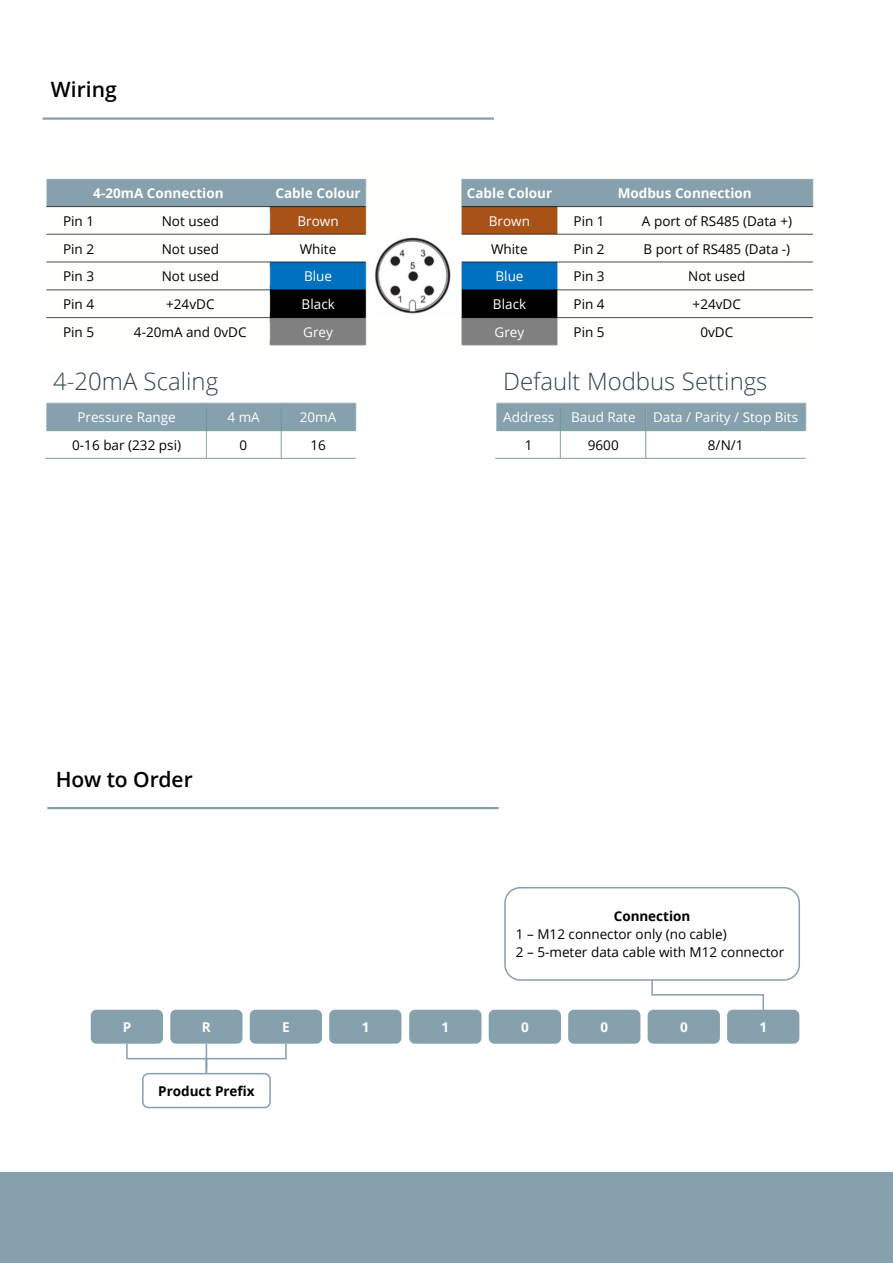
<style>
.page{position:relative;width:893px;height:1263px;background:#fff}
.page>*{position:absolute;margin:0;border:0;box-sizing:border-box;transform-origin:0 0}
.t1{font:300 24px "Open Sans";color:#304552}
.t2{font:600 21px "Open Sans";color:#000}
.t3{font:13.5px/18.3px "Open Sans";color:#000}
.t4{font:13.5px "Open Sans";color:#fff}
.t5{font:700 13.5px "Open Sans";color:#fff}
.t6{font:700 13.5px "Open Sans";color:#000}
</style>
<div class="page">
<div style="left:0;top:1172px;width:893px;height:91px;background:#86a0ad"></div>
<hr style="left:47px;top:807px;width:452px;height:2px;background:#86a0ad">
<div style="left:142px;top:1073px;width:129px;height:35px;border:2px solid #86a0ad;border-radius:6px"></div>
<div style="left:409px;top:1010px;width:72px;height:34px;background:#86a0ad;border-radius:6px"></div>
<div style="left:489px;top:1010px;width:72px;height:34px;background:#86a0ad;border-radius:6px"></div>
<div style="left:568px;top:1010px;width:72px;height:34px;background:#86a0ad;border-radius:6px"></div>
<div style="left:648px;top:1010px;width:72px;height:34px;background:#86a0ad;border-radius:6px"></div>
<div style="left:91px;top:1010px;width:72px;height:34px;background:#86a0ad;border-radius:6px"></div>
<div style="left:170px;top:1010px;width:73px;height:34px;background:#86a0ad;border-radius:6px"></div>
<div style="left:329px;top:1010px;width:72px;height:34px;background:#86a0ad;border-radius:6px"></div>
<div style="left:250px;top:1010px;width:72px;height:34px;background:#86a0ad;border-radius:6px"></div>
<div style="left:727px;top:1010px;width:72px;height:34px;background:#86a0ad;border-radius:6px"></div>
<div style="left:504px;top:887px;width:296px;height:94px;border:2px solid #86a0ad;border-radius:15px"></div>
<svg style="left:651px;top:978px;width:114px;height:33px"></svg>
<svg style="left:125px;top:1042px;width:162px;height:33px"></svg>
<img style="left:46px;top:178px;width:768px;height:168px">
<img style="left:374px;top:238px;width:80px;height:76px">
<img style="left:45px;top:402px;width:312px;height:57px">
<img style="left:495px;top:402px;width:312px;height:57px">
<hr style="left:43px;top:117px;width:451px;height:3px;background:#86a0ad">
<h2 class="t2" style="left:51px;top:75px;width:67px">Wiring</h2>
<p class="t5" style="left:93px;top:184px;width:132px">4-20mA Connection</p>
<p class="t5" style="left:275px;top:184px;width:87px">Cable Colour</p>
<p class="t5" style="left:467px;top:184px;width:87px">Cable Colour</p>
<p class="t5" style="left:618px;top:184px;width:136px">Modbus Connection</p>
<p class="t3" style="left:63px;top:212px;width:33px">Pin 1</p>
<p class="t3" style="left:162px;top:212px;width:59px">Not used</p>
<p class="t4" style="left:297px;top:212px;width:43px">Brown</p>
<p class="t4" style="left:489px;top:212px;width:43px">Brown</p>
<p class="t3" style="left:574px;top:212px;width:33px">Pin 1</p>
<p class="t3" style="left:642px;top:212px;width:152px">A port of RS485 (Data +)</p>
<p class="t3" style="left:63px;top:239px;width:33px">Pin 2</p>
<p class="t3" style="left:162px;top:239px;width:59px">Not used</p>
<p class="t3" style="left:300px;top:239px;width:38px">White</p>
<p class="t3" style="left:491px;top:239px;width:38px">White</p>
<p class="t3" style="left:574px;top:239px;width:33px">Pin 2</p>
<p class="t3" style="left:643px;top:239px;width:148px">B port of RS485 (Data -)</p>
<p class="t3" style="left:63px;top:267px;width:33px">Pin 3</p>
<p class="t3" style="left:162px;top:267px;width:59px">Not used</p>
<p class="t4" style="left:304px;top:267px;width:30px">Blue</p>
<p class="t4" style="left:495px;top:267px;width:30px">Blue</p>
<p class="t3" style="left:574px;top:267px;width:33px">Pin 3</p>
<p class="t3" style="left:688px;top:267px;width:59px">Not used</p>
<p class="t3" style="left:63px;top:295px;width:33px">Pin 4</p>
<p class="t3" style="left:166px;top:295px;width:50px">+24vDC</p>
<p class="t4" style="left:302px;top:295px;width:35px">Black</p>
<p class="t4" style="left:493px;top:295px;width:35px">Black</p>
<p class="t3" style="left:574px;top:295px;width:33px">Pin 4</p>
<p class="t3" style="left:693px;top:295px;width:50px">+24vDC</p>
<p class="t3" style="left:63px;top:322px;width:33px">Pin 5</p>
<p class="t3" style="left:134px;top:322px;width:114px">4-20mA and 0vDC</p>
<p class="t4" style="left:303px;top:323px;width:31px">Grey</p>
<p class="t4" style="left:495px;top:323px;width:31px">Grey</p>
<p class="t3" style="left:574px;top:322px;width:33px">Pin 5</p>
<p class="t3" style="left:700px;top:322px;width:34px">0vDC</p>
<h1 class="t1" style="left:53px;top:365px;width:167px">4-20mA Scaling</h1>
<p class="t4" style="left:77px;top:408px;width:100px">Pressure Range</p>
<p class="t4" style="left:227px;top:408px;width:34px">4 mA</p>
<p class="t4" style="left:300px;top:408px;width:38px">20mA</p>
<p class="t3" style="left:72px;top:435px;width:110px">0-16 bar (232 psi)</p>
<p class="t3" style="left:240px;top:435px;width:9px">0</p>
<p class="t3" style="left:310px;top:435px;width:17px">16</p>
<h1 class="t1" style="left:503px;top:365px;width:266px">Default Modbus Settings</h1>
<p class="t4" style="left:503px;top:408px;width:134px">Address Baud Rate</p>
<p class="t4" style="left:653px;top:408px;width:147px">Data / Parity / Stop Bits</p>
<p class="t3" style="left:525px;top:435px;width:9px">1</p>
<p class="t3" style="left:588px;top:435px;width:32px">9600</p>
<p class="t3" style="left:708px;top:435px;width:37px">8/N/1</p>
<h2 class="t2" style="left:56px;top:764px;width:138px">How to Order</h2>
<p class="t6" style="left:614px;top:906px;width:78px">Connection</p>
<p class="t3" style="left:516px;top:925px;width:270px">1 – M12 connector only (no cable)<br>2 – 5-meter data cable with M12 connector</p>
<p class="t5" style="left:123px;top:1018px;width:10px">P</p>
<p class="t5" style="left:202px;top:1018px;width:10px">R</p>
<p class="t5" style="left:282px;top:1018px;width:9px">E</p>
<p class="t5" style="left:362px;top:1018px;width:9px">1</p>
<p class="t5" style="left:442px;top:1018px;width:9px">1</p>
<p class="t5" style="left:521px;top:1018px;width:9px">0</p>
<p class="t5" style="left:601px;top:1018px;width:9px">0</p>
<p class="t5" style="left:680px;top:1018px;width:9px">0</p>
<p class="t5" style="left:760px;top:1018px;width:9px">1</p>
<p class="t6" style="left:158px;top:1081px;width:98px">Product Prefix</p>
</div>
